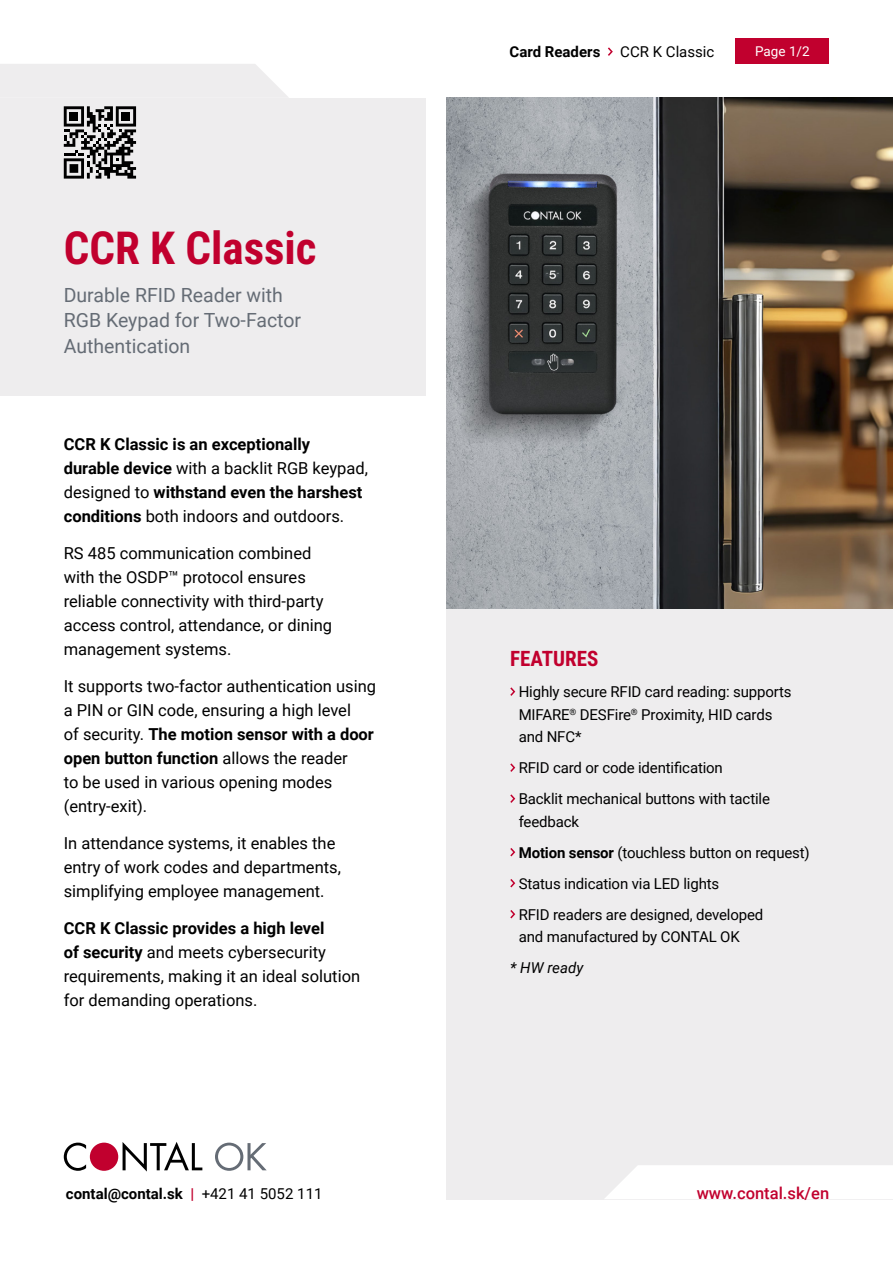
<style>
.page{position:relative;width:893px;height:1263px;background:#fff}
.page>*{position:absolute;margin:0;border:0;box-sizing:border-box;transform-origin:0 0}
.t1{font:700 45px "Roboto Condensed";color:#c1002e}
.t2{font:700 21px "Roboto Condensed";color:#c1002e}
.t3{font:19.5px/25.5px "Roboto";color:#656c75}
.t4{font:16.5px/24px "Roboto";color:#000}
.t5{font:700 16.5px/24px "Roboto";color:#000}
.t6{font:500 16.5px "Roboto";color:#c1002e}
.t7{font:15px/31px "Roboto";letter-spacing:-.01em;color:#000}
.t8{font:700 15px "Roboto";color:#000}
.t9{font:italic 15px "Roboto";color:#000}
.t10{font:13.5px "Roboto";color:#fff}
.s1{font-weight:400}
.s2{font-weight:700}
.s3{color:#c1002e}
</style>
<div class="page">
<svg style="left:64px;top:1142px;width:22px;height:29px"></svg>
<div style="left:90px;top:1142px;width:28px;height:29px;background:#c1002e;border-radius:50%"></div>
<svg style="left:123px;top:1142px;width:79px;height:29px"></svg>
<svg style="left:215px;top:1142px;width:52px;height:29px"></svg>
<div style="left:0;top:98px;width:425px;height:297px;background:#eeedee"></div>
<div style="left:446px;top:608px;width:447px;height:591px;background:#eeedee"></div>
<div style="left:0;top:64px;width:289px;height:34px;background:#eeedee"></div>
<div style="left:736px;top:38px;width:93px;height:26px;background:#c1002e"></div>
<div style="left:605px;top:1165px;width:288px;height:34px;background:#fff"></div>
<svg style="left:510px;top:687px;width:5px;height:9px"></svg>
<svg style="left:510px;top:763px;width:5px;height:9px"></svg>
<svg style="left:510px;top:794px;width:5px;height:9px"></svg>
<svg style="left:510px;top:848px;width:5px;height:8px"></svg>
<svg style="left:510px;top:879px;width:5px;height:8px"></svg>
<svg style="left:510px;top:910px;width:5px;height:8px"></svg>
<svg style="left:608px;top:47px;width:5px;height:9px"></svg>
<img style="left:446px;top:98px;width:447px;height:510px">
<svg style="left:64px;top:106px;width:72px;height:73px"></svg>
<h1 class="t1" style="left:64px;top:216px;width:254px">CCR K Classic</h1>
<p class="t3" style="left:64px;top:282px;width:239px">Durable RFID Reader with<br>RGB Keypad for Two-Factor<br>Authentication</p>
<p class="t5" style="left:64px;top:432px;width:306px">CCR K Classic is an exceptionally durable device <span class="s1">with a backlit RGB keypad, designed to</span> withstand even the harshest conditions <span class="s1">both indoors and outdoors.</span></p>
<p class="t4" style="left:64px;top:541px;width:270px">RS 485 communication combined with the OSDP™ protocol ensures reliable connectivity with third-party access control, attendance, or dining management systems.</p>
<p class="t4" style="left:64px;top:673px;width:314px">It supports two-factor authentication using a PIN or GIN code, ensuring a high level<br>of security. <span class="s2">The motion sensor with a door open button function</span> allows the reader<br>to be used in various opening modes (entry-exit).</p>
<p class="t4" style="left:64px;top:830px;width:279px">In attendance systems, it enables the entry of work codes and departments, simplifying employee management.</p>
<p class="t4" style="left:64px;top:915px;width:298px"><span class="s2">CCR K Classic provides a high level<br>of security</span> and meets cybersecurity requirements, making it an ideal solution for demanding operations.</p>
<p class="t8" style="left:66px;top:1183px;width:258px">contal@contal.sk <span class="s3">|</span> <span class="s1">+421 41 5052 111</span></p>
<p class="t8" style="left:509px;top:41px;width:92px">Card Readers</p>
<p class="t7" style="left:620px;top:35px;width:96px">CCR K Classic</p>
<p class="t10" style="left:755px;top:42px;width:56px">Page 1/2</p>
<p class="t2" style="left:510px;top:644px;width:90px">FEATURES</p>
<p class="t7" style="left:519px;top:680px;width:274px;line-height:22.5px">Highly secure RFID card reading: supports<br>MIFARE<sup>®</sup> DESFire<sup>®</sup> Proximity, HID cards and NFC*</p>
<p class="t7" style="left:519px;top:752px;width:253px">RFID card or code identification<br>Backlit mechanical buttons with tactile</p>
<p class="t7" style="left:519px;top:805px;width:293px">feedback<br><span class="s2">Motion sensor</span> (touchless button on request)<br>Status indication via LED lights<br>RFID readers are designed, developed</p>
<p class="t7" style="left:519px;top:921px;width:223px">and manufactured by CONTAL OK</p>
<p class="t9" style="left:510px;top:957px;width:74px">* HW ready</p>
<p class="t6" style="left:697px;top:1182px;width:134px">www.contal.sk/en</p>
</div>
